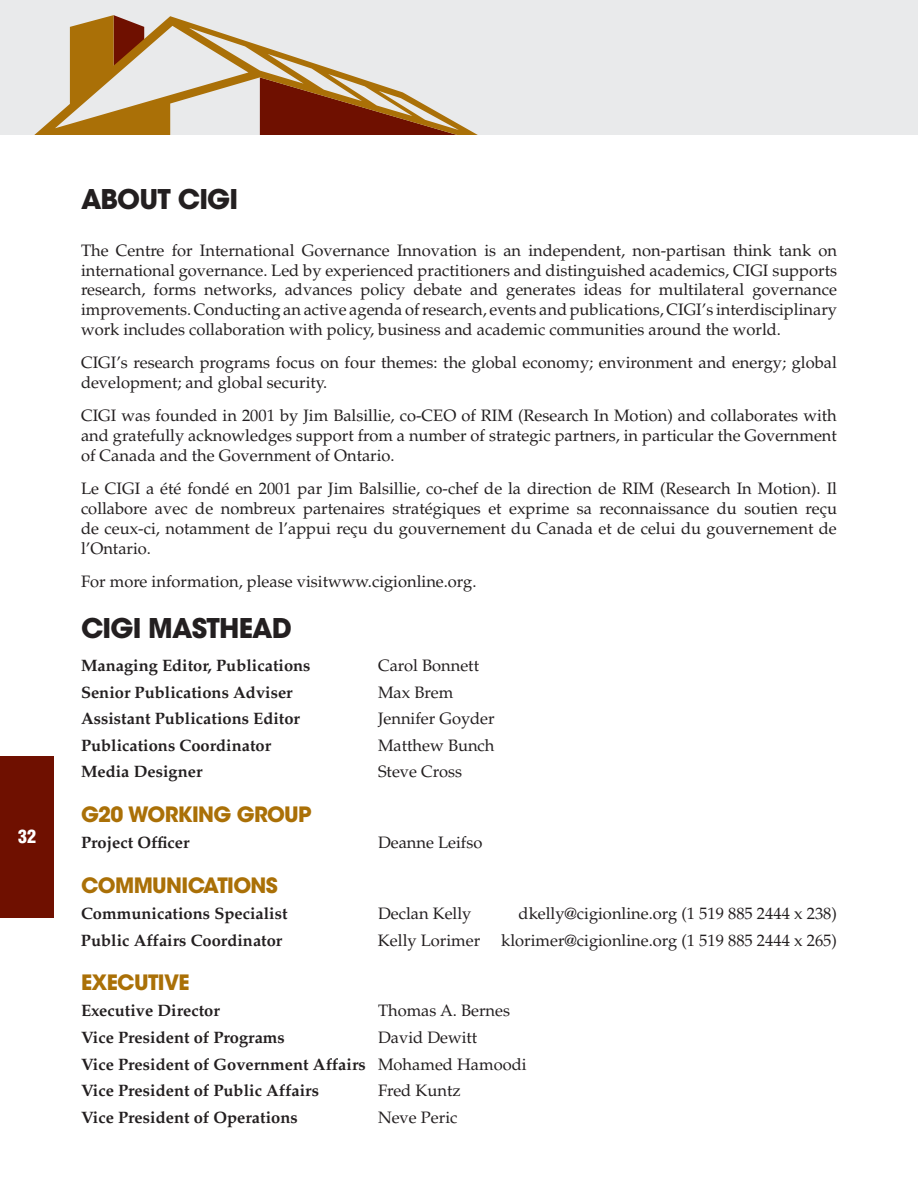
<style>
.page{position:relative;width:918px;height:1188px;background:#fff}
.page>*{position:absolute;margin:0;border:0;box-sizing:border-box;transform-origin:0 0}
.t1{font:700 27px "ITC Avant Garde Std";letter-spacing:-.03em;color:#231f20}
.t2{font:700 21px "ITC Avant Garde Std";letter-spacing:-.03em;color:#aa7007}
.t3{font:900 condensed 18px "Helvetica LT Std";color:#fff}
.t4{font:16.5px/19.8px "Palatino LT Std";color:#231f20;text-align:justify}
.t5{font:700 16.5px/26.5px "Palatino LT Std";color:#231f20}
.s1{font-weight:400}
</style>
<div class="page">
<div style="left:0;top:0;width:918px;height:135px;background:#e9eaeb"></div>
<svg style="left:34px;top:15px;width:444px;height:120px"></svg>
<div style="left:0;top:756px;width:54px;height:162px;background:#6f1000"></div>
<p class="t3" style="left:18px;top:825px;width:19px">32</p>
<h1 class="t1" style="left:81px;top:182px;width:159px">ABOUT CIGI</h1>
<p class="t4" style="left:81px;top:241px;width:758px">The Centre for International Governance Innovation is an independent, non-partisan think tank on international governance. Led by experienced practitioners and distinguished academics, CIGI supports research, forms networks, advances policy debate and generates ideas for multilateral governance improvements. Conducting an active agenda of research, events and publications, CIGI’s interdisciplinary work includes collaboration with policy, business and academic communities around the world.</p>
<p class="t4" style="left:81px;top:353px;width:757px">CIGI’s research programs focus on four themes: the global economy; environment and energy; global development; and global security.</p>
<p class="t4" style="left:81px;top:406px;width:757px">CIGI was founded in 2001 by Jim Balsillie, co-CEO of RIM (Research In Motion) and collaborates with and gratefully acknowledges support from a number of strategic partners, in particular the Government of Canada and the Government of Ontario.</p>
<p class="t4" style="left:81px;top:479px;width:758px">Le CIGI a été fondé en 2001 par Jim Balsillie, co-chef de la direction de RIM (Research In Motion). Il collabore avec de nombreux partenaires stratégiques et exprime sa reconnaissance du soutien reçu de ceux-ci, notamment de l’appui reçu du gouvernement du Canada et de celui du gouvernement de l’Ontario.</p>
<p class="t4" style="left:81px;top:572px;width:397px">For more information, please visitwww.cigionline.org.</p>
<h1 class="t1" style="left:81px;top:611px;width:212px">CIGI MASTHEAD</h1>
<p class="t5" style="left:81px;top:653px;width:231px">Managing Editor, Publications</p>
<p class="t4" style="left:378px;top:656px;width:103px">Carol Bonnett</p>
<p class="t5" style="left:81px;top:679px;width:213px">Senior Publications Adviser</p>
<p class="t4" style="left:378px;top:683px;width:77px">Max Brem</p>
<p class="t5" style="left:81px;top:706px;width:221px">Assistant Publications Editor</p>
<p class="t4" style="left:378px;top:709px;width:118px">Jennifer Goyder</p>
<p class="t5" style="left:81px;top:732px;width:192px">Publications Coordinator</p>
<p class="t4" style="left:378px;top:736px;width:118px">Matthew Bunch</p>
<p class="t5" style="left:81px;top:759px;width:123px">Media Designer</p>
<p class="t4" style="left:378px;top:762px;width:86px">Steve Cross</p>
<p class="t2" style="left:81px;top:800px;width:83px">G20 WORK</p>
<p class="t2" style="left:192px;top:800px;width:61px">ING GROUP</p>
<p class="t5" style="left:81px;top:830px;width:110px">Project Officer</p>
<p class="t4" style="left:378px;top:833px;width:106px">Deanne Leifso</p>
<p class="t2" style="left:81px;top:871px;width:18px">COMMUN</p>
<p class="t2" style="left:182px;top:871px;width:21px">ICAT</p>
<p class="t2" style="left:227px;top:871px;width:22px">IONS</p>
<p class="t5" style="left:81px;top:900px;width:208px">Communications Specialist</p>
<p class="t4" style="left:378px;top:904px;width:95px">Declan Kelly</p>
<p class="t4" style="left:519px;top:904px;width:320px">dkelly@cigionline.org (1 519 885 2444 x 238)</p>
<p class="t5" style="left:81px;top:927px;width:203px">Public Affairs Coordinator</p>
<p class="t4" style="left:378px;top:930px;width:104px">Kelly Lorimer</p>
<p class="t4" style="left:501px;top:930px;width:337px">klorimer@cigionline.org (1 519 885 2444 x 265)</p>
<p class="t2" style="left:81px;top:969px;width:14px">EXECUT</p>
<p class="t2" style="left:158px;top:969px;width:20px">IVE</p>
<p class="t5" style="left:81px;top:998px;width:140px">Executive Director</p>
<p class="t4" style="left:378px;top:1001px;width:134px">Thomas A. Bernes</p>
<p class="t5" style="left:81px;top:1024px;width:205px">Vice President of Programs</p>
<p class="t5" style="left:81px;top:1024px;width:447px;text-indent:297px"><span class="s1">David Dewitt<br></span>Vice President of Government Affairs <span class="s1">Mohamed Hamoodi<br></span>Vice President of Public Affairs</p>
<p class="t4" style="left:378px;top:1081px;width:84px">Fred Kuntz</p>
<p class="t5" style="left:81px;top:1104px;width:218px">Vice President of Operations</p>
<p class="t4" style="left:378px;top:1107px;width:81px">Neve Peric</p>
</div>
